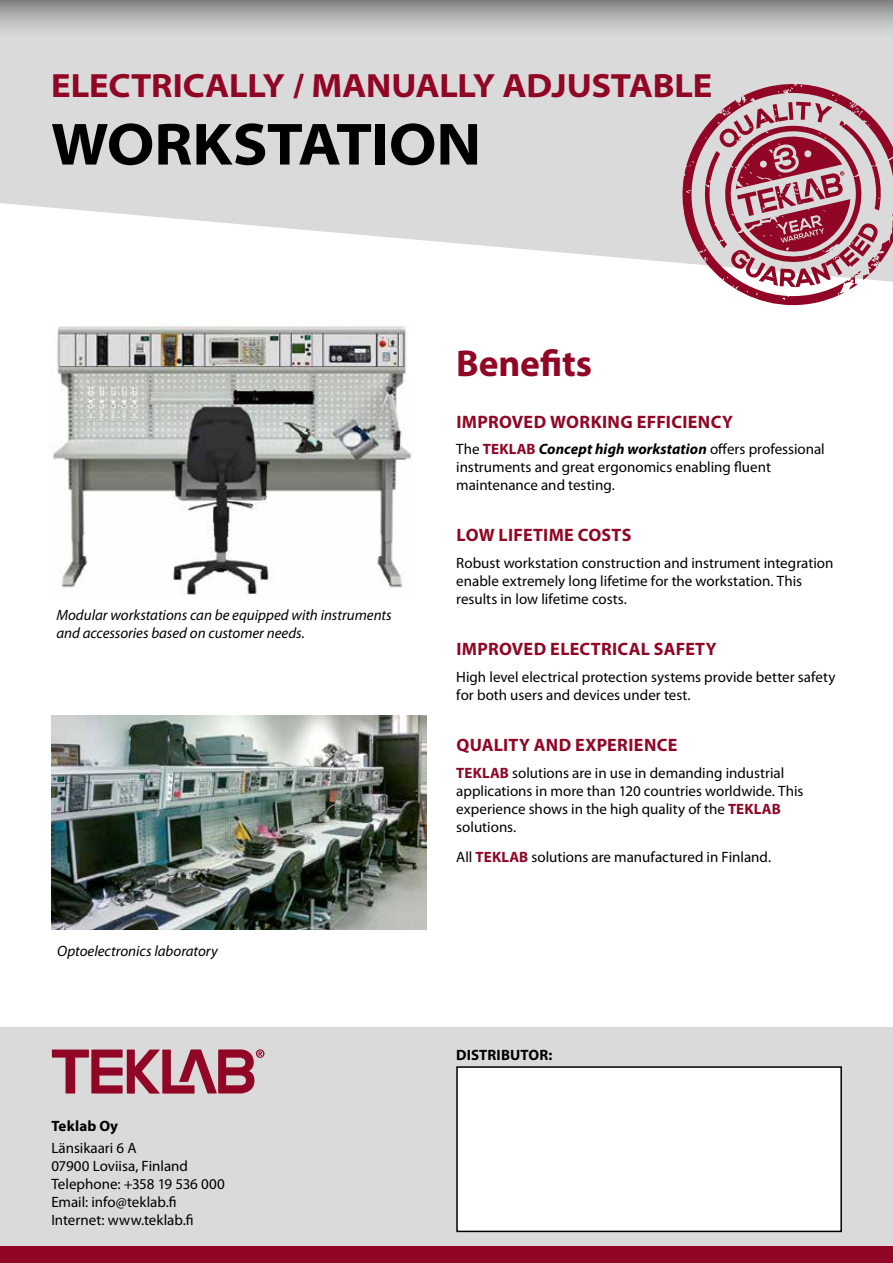
<style>
.page{position:relative;width:893px;height:1263px;background:#fff}
.page>*{position:absolute;margin:0;border:0;box-sizing:border-box;transform-origin:0 0}
.t1{font:700 semi-expanded 60px "Myriad Pro";letter-spacing:-.01em;color:#000}
.t2{font:700 37.5px "Myriad Pro";color:#910624}
.t3{font:700 semi-expanded 33.75px "Myriad Pro";letter-spacing:-.015em;color:#910624}
.t4{font:700 18px "Myriad Pro";letter-spacing:.02em;color:#910624}
.t5{font:15px/18px "Myriad Pro";color:#000}
.t6{font:italic 15px/18px "Myriad Pro";color:#000}
.t7{font:700 15px "Myriad Pro";letter-spacing:.005em;color:#000}
.s1{font-weight:700;color:#910624}
.s2{font-weight:700;font-style:italic}
</style>
<div class="page">
<div style="left:0;top:1246px;width:893px;height:17px;background:#910624"></div>
<svg style="left:0;top:40px;width:893px;height:223px;background:#dedede"></svg>
<div style="left:0;top:0;width:893px;height:40px;background:linear-gradient(to bottom,#89898a,#e1e2e2)"></div>
<svg style="left:682px;top:81px;width:211px;height:225px;fill:#dadada"></svg>
<svg style="left:702px;top:102px;width:191px;height:193px;background:#bf8894"></svg>
<div style="left:0;top:1027px;width:893px;height:219px;background:#dadada"></div>
<div style="left:457px;top:1067px;width:384px;height:164px;background:#fff"></div>
<div style="left:456px;top:1066px;width:386px;height:166px;border:2px solid #000"></div>
<svg style="left:52px;top:1049px;width:212px;height:44px"></svg>
<img style="left:51px;top:323px;width:361px;height:272px">
<img style="left:51px;top:715px;width:375px;height:215px">
<h3 class="t3" style="left:51px;top:67px;width:663px">ELECTRICALLY / MANUALLY ADJUSTABLE</h3>
<h1 class="t1" style="left:51px;top:110px;width:432px">WORKSTATION</h1>
<p class="t6" style="left:56px;top:606px;width:337px">Modular workstations can be equipped with instruments and accessories based on customer needs.</p>
<p class="t6" style="left:57px;top:942px;width:162px">Optoelectronics laboratory</p>
<p class="t7" style="left:51px;top:1117px;width:68px">Teklab Oy</p>
<p class="t5" style="left:51px;top:1139px;width:175px">Länsikaari 6 A<br>07900 Loviisa, Finland<br>Telephone: +358 19 536 000<br>Email: info@teklab.fi<br>Internet: www.teklab.fi</p>
<h2 class="t2" style="left:456px;top:343px;width:137px">Benefits</h2>
<p class="t4" style="left:456px;top:411px;width:278px">IMPROVED WORKING EFFICIENCY</p>
<p class="t5" style="left:456px;top:440px;width:370px">The <span class="s1">TEKLAB</span> <span class="s2">Concept high workstation</span> offers professional instruments and great ergonomics enabling fluent maintenance and testing.</p>
<p class="t4" style="left:456px;top:525px;width:177px">LOW LIFETIME COSTS</p>
<p class="t5" style="left:456px;top:554px;width:379px">Robust workstation construction and instrument integration enable extremely long lifetime for the workstation. This results in low lifetime costs.</p>
<p class="t4" style="left:456px;top:639px;width:262px">IMPROVED ELECTRICAL SAFETY</p>
<p class="t5" style="left:456px;top:668px;width:381px">High level electrical protection systems provide better safety for both users and devices under test.</p>
<p class="t4" style="left:456px;top:735px;width:222px">QUALITY AND EXPERIENCE</p>
<p class="t5" style="left:456px;top:764px;width:349px"><span class="s1">TEKLAB</span> solutions are in use in demanding industrial applications in more than 120 countries worldwide. This experience shows in the high quality of the <span class="s1">TEKLAB </span>solutions.</p>
<p class="t5" style="left:456px;top:849px;width:316px">All <span class="s1">TEKLAB</span> solutions are manufactured in Finland.</p>
<p class="t7" style="left:456px;top:1046px;width:98px">DISTRIBUTOR:</p>
</div>
